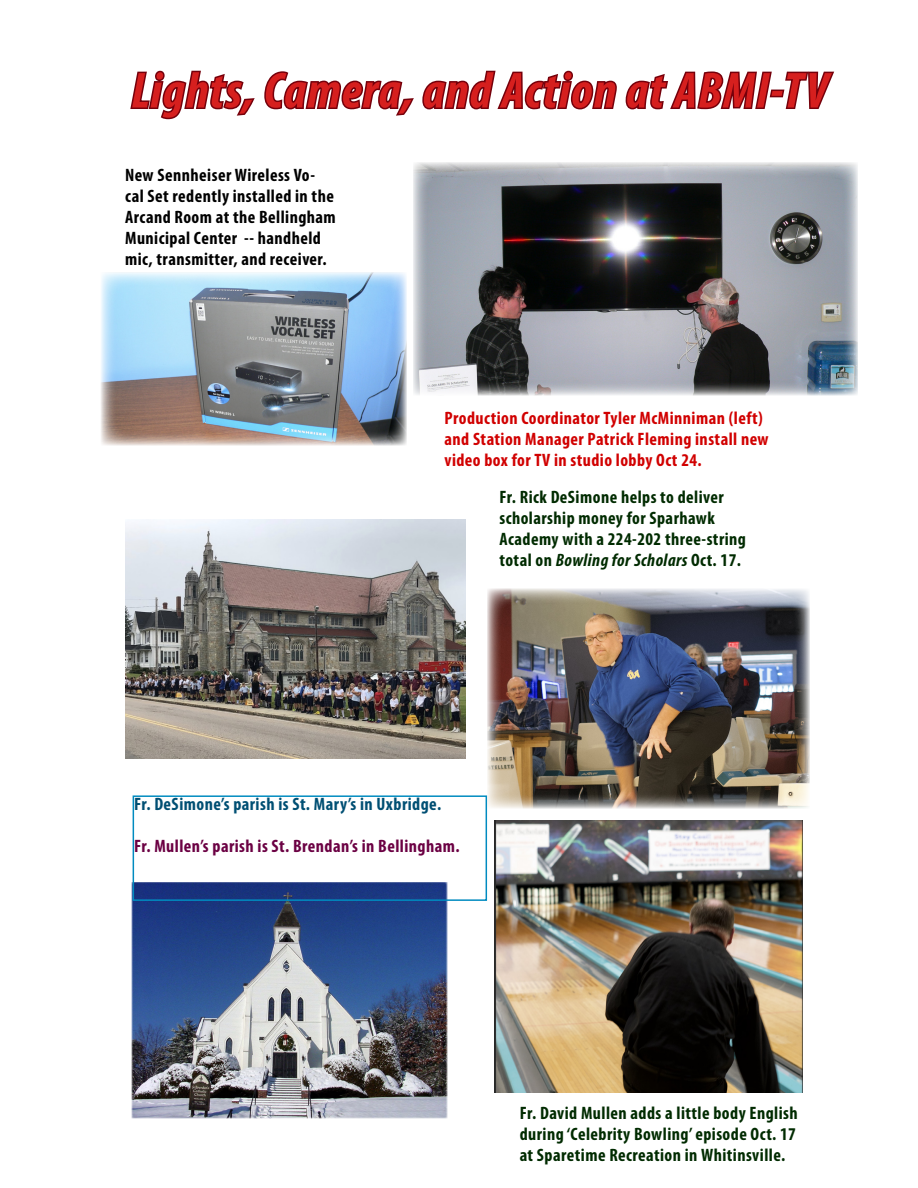
<style>
.page{position:relative;width:918px;height:1188px;background:#fff}
.page>*{position:absolute;margin:0;border:0;box-sizing:border-box;transform-origin:0 0}
.Address{font:italic 700 condensed 51px "Myriad Pro";letter-spacing:.025em;color:#d61f1e}
.Address-2{font:700 condensed 18px/21px "Myriad Pro";letter-spacing:.025em;color:#002b00}
.Address-3{font:700 condensed 18px/21px "Myriad Pro";letter-spacing:.025em;color:#000}
.Address-4{font:700 condensed 18px/21px "Myriad Pro";letter-spacing:.025em;color:#d10000}
.Address-5{font:700 condensed 18px "Myriad Pro";letter-spacing:.025em;color:#6b0043}
.Address-6{font:700 condensed 18px "Myriad Pro";letter-spacing:.025em;color:#004f73}
.s1{font-style:italic}
</style>
<div class="page">
<img style="left:125px;top:520px;width:341px;height:238px">
<svg style="left:130px;top:70px;width:125px;height:50px"></svg>
<svg style="left:264px;top:70px;width:353px;height:46px"></svg>
<svg style="left:625px;top:71px;width:210px;height:39px"></svg>
<img style="left:413px;top:162px;width:445px;height:234px">
<img style="left:101px;top:272px;width:305px;height:173px">
<img style="left:132px;top:882px;width:315px;height:237px">
<img style="left:487px;top:589px;width:323px;height:220px">
<div style="left:133px;top:795px;width:354px;height:106px;border:2px solid #008bc0"></div>
<img style="left:494px;top:821px;width:309px;height:272px">
<p class="Address" style="left:131px;top:59px;width:698px">Lights, Camera, and Action at ABMI-TV</p>
<p class="Address-3" style="left:125px;top:164px;width:212px">New Sennheiser Wireless Vo&shy;cal Set redently installed in the<br>Arcand Room at the Bellingham<br>Municipal Center -- handheld mic, transmitter, and receiver.</p>
<p class="Address-4" style="left:444px;top:407px;width:326px">Production Coordinator Tyler McMinniman (left) and Station Manager Patrick Fleming install new video box for TV in studio lobby Oct 24.</p>
<p class="Address-2" style="left:500px;top:486px;width:248px">Fr. Rick DeSimone helps to deliver scholarship money for Sparhawk Academy with a 224-202 three-string total on <span class="s1">Bowling for Scholars</span> Oct. 17.</p>
<p class="Address-6" style="left:134px;top:793px;width:309px">Fr. DeSimone’s parish is St. Mary’s in Uxbridge.</p>
<p class="Address-5" style="left:134px;top:835px;width:327px">Fr. Mullen’s parish is St. Brendan’s in Bellingham.</p>
<p class="Address-2" style="left:520px;top:1102px;width:279px;text-align:justify">Fr. David Mullen adds a little body English during ‘Celebrity Bowling’ episode Oct. 17 at Sparetime Recreation in Whitinsville.</p>
</div>
